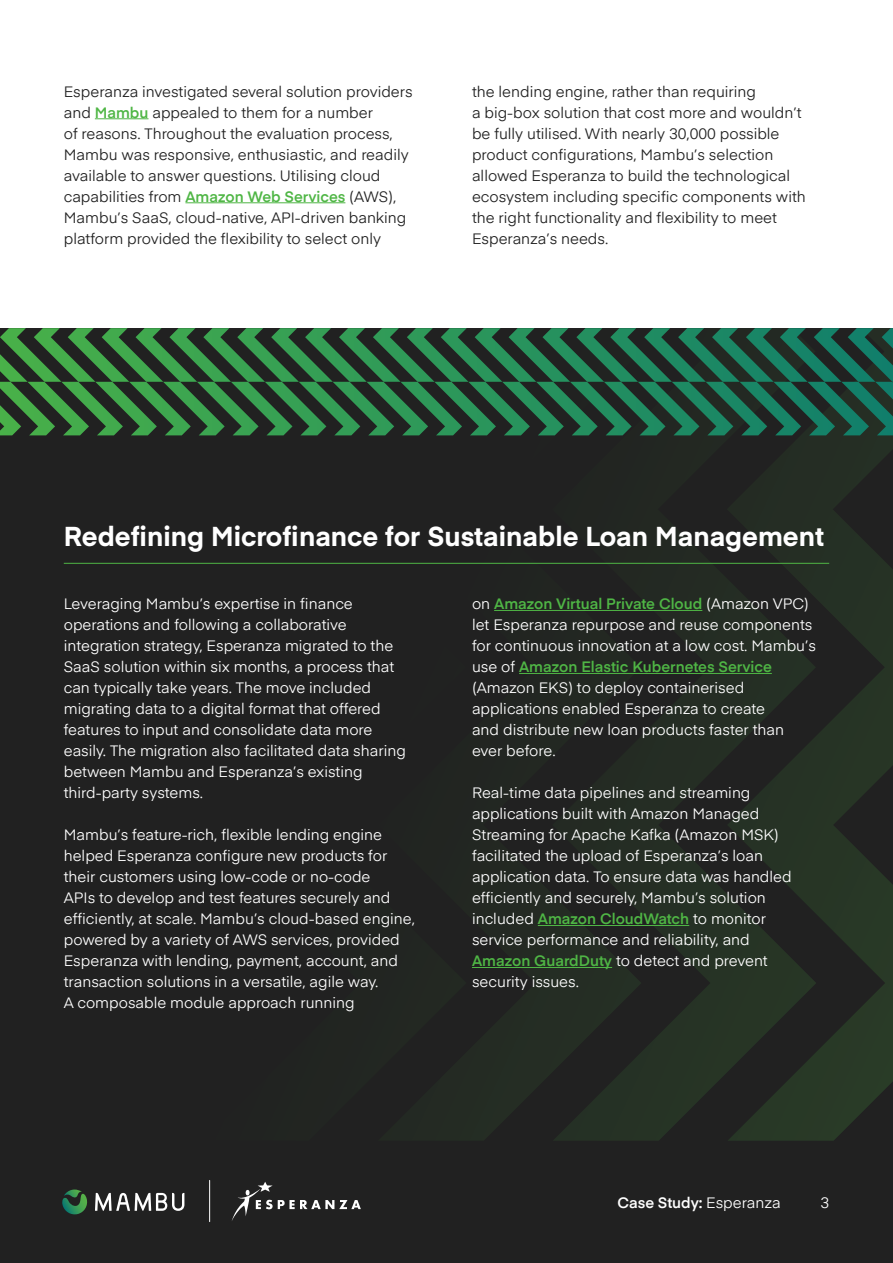
<style>
.page{position:relative;width:893px;height:1263px;background:#fff}
.page>*{position:absolute;margin:0;border:0;box-sizing:border-box;transform-origin:0 0}
.H2_Mambu_Gray{font:700 27px "Eina 01";color:#fff}
.Content{font:15px/21px "Eina 01";color:#fff}
.Content-2{font:15px/21px "Eina 01";color:#212121}
.t1{font:600 15px "Eina 01";color:#fff}
.s1{font-weight:600;color:#4fb645}
.s2{font-weight:400}
</style>
<div class="page">
<div style="left:0;top:1141px;width:893px;height:122px;background:#212121"></div>
<hr style="left:209px;top:1180px;width:1px;height:41px;background:#fff">
<svg style="left:232px;top:1182px;width:129px;height:39px"></svg>
<div style="left:0;top:435px;width:26px;height:665px;background:#212121"></div>
<div style="left:26px;top:435px;width:175px;height:706px;background:#212121"></div>
<div style="left:201px;top:435px;width:175px;height:706px;background:#212121"></div>
<svg style="left:376px;top:435px;width:175px;height:706px;background:#212321"></svg>
<svg style="left:551px;top:435px;width:175px;height:706px;background:#222722"></svg>
<svg style="left:726px;top:435px;width:167px;height:706px;background:#242c23"></svg>
<hr style="left:95px;top:118px;width:53px;height:1px;background:#4fb645">
<hr style="left:185px;top:202px;width:160px;height:1px;background:#4fb645">
<hr style="left:494px;top:610px;width:208px;height:1px;background:#4fb645">
<hr style="left:519px;top:673px;width:253px;height:1px;background:#4fb645">
<hr style="left:538px;top:925px;width:151px;height:1px;background:#4fb645">
<hr style="left:472px;top:967px;width:140px;height:1px;background:#4fb645">
<hr style="left:64px;top:563px;width:765px;height:1px;background:#4fb645">
<svg style="left:0;top:328px;width:893px;height:107px;background:#265c3d"></svg>
<svg style="left:95px;top:1193px;width:89px;height:18px"></svg>
<svg style="left:62px;top:1189px;width:26px;height:26px"></svg>
<p class="Content-2" style="left:64px;top:80px;width:350px">Esperanza investigated several solution providers and <span class="s1">Mambu</span> appealed to them for a number<br>of reasons. Throughout the evaluation process, Mambu was responsive, enthusiastic, and readily available to answer questions. Utilising cloud capabilities from <span class="s1">Amazon Web Services</span> (AWS), Mambu’s SaaS, cloud-native, API-driven banking platform provided the flexibility to select only</p>
<p class="Content-2" style="left:472px;top:80px;width:335px">the lending engine, rather than requiring<br>a big-box solution that cost more and wouldn’t be fully utilised. With nearly 30,000 possible product configurations, Mambu’s selection allowed Esperanza to build the technological ecosystem including specific components with the right functionality and flexibility to meet Esperanza’s needs.</p>
<p class="H2_Mambu_Gray" style="left:64px;top:516px;width:762px">Redefining Microfinance for Sustainable Loan Management</p>
<p class="Content" style="left:64px;top:592px;width:344px">Leveraging Mambu’s expertise in finance operations and following a collaborative integration strategy, Esperanza migrated to the SaaS solution within six months, a process that can typically take years. The move included migrating data to a digital format that offered features to input and consolidate data more easily. The migration also facilitated data sharing between Mambu and Esperanza’s existing third-party systems.</p>
<p class="Content" style="left:64px;top:823px;width:353px">Mambu’s feature-rich, flexible lending engine helped Esperanza configure new products for their customers using low-code or no-code<br>APIs to develop and test features securely and efficiently, at scale. Mambu’s cloud-based engine, powered by a variety of AWS services, provided Esperanza with lending, payment, account, and transaction solutions in a versatile, agile way.<br>A composable module approach running</p>
<p class="Content" style="left:472px;top:592px;width:345px">on <span class="s1">Amazon Virtual Private Cloud</span> (Amazon VPC) let Esperanza repurpose and reuse components for continuous innovation at a low cost. Mambu’s use of <span class="s1">Amazon Elastic Kubernetes Service </span>(Amazon EKS) to deploy containerised applications enabled Esperanza to create<br>and distribute new loan products faster than ever before.</p>
<p class="Content" style="left:472px;top:781px;width:321px">Real-time data pipelines and streaming applications built with Amazon Managed Streaming for Apache Kafka (Amazon MSK) facilitated the upload of Esperanza’s loan application data. To ensure data was handled efficiently and securely, Mambu’s solution included <span class="s1">Amazon CloudWatch</span> to monitor service performance and reliability, and <span class="s1">Amazon GuardDuty</span> to detect and prevent security issues.</p>
<p class="t1" style="left:618px;top:1191px;width:165px">Case Study: <span class="s2">Esperanza</span></p>
<p class="Content" style="left:820px;top:1191px;width:10px">3</p>
</div>
